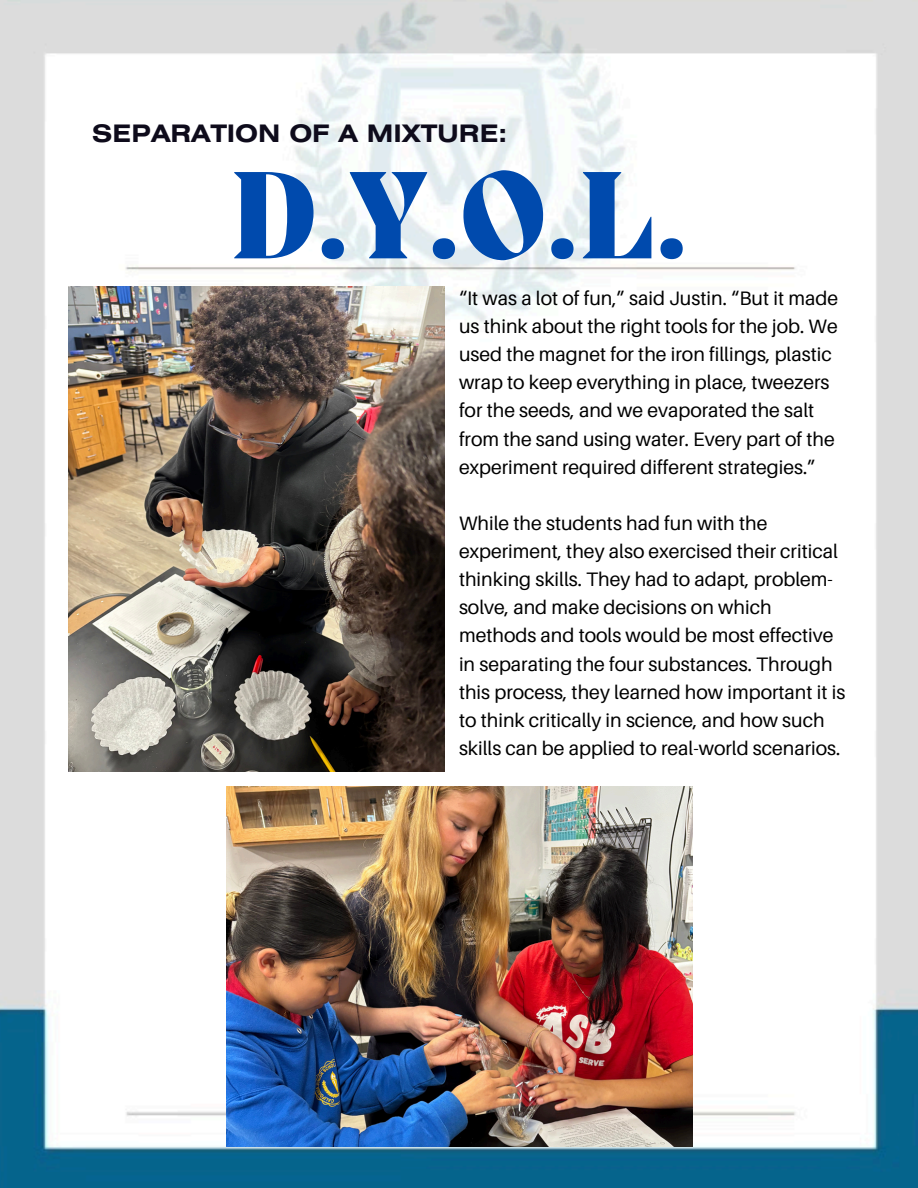
<style>
.page{position:relative;width:918px;height:1188px;background:#fff}
.page>*{position:absolute;margin:0;border:0;box-sizing:border-box;transform-origin:0 0}
.t1{font:800 127.8px "Migra";color:#004aad}
.t2{font:700 24.15px "Helios Ext";color:#0e0b1b}
.t3{font:19.5px/28.2px "Aileron";color:#000}
</style>
<div class="page">
<img style="left:0;top:0;width:918px;height:1188px">
<img style="left:68px;top:286px;width:376px;height:485px">
<img style="left:226px;top:787px;width:466px;height:360px">
<p class="t2" style="left:92px;top:124px;width:417px">SEPARATION OF A MIXTURE:</p>
<p class="t1" style="left:230px;top:155px;width:459px">D.Y.O.L.</p>
<h2 class="t3" style="left:459px;top:284px;width:381px">“It was a lot of fun,” said Justin. “But it made us think about the right tools for the job. We used the magnet for the iron fillings, plastic wrap to keep everything in place, tweezers for the seeds, and we evaporated the salt from the sand using water. Every part of the experiment required different strategies.”</h2>
<h1 class="t3" style="left:459px;top:509px;width:388px">While the students had fun with the experiment, they also exercised their critical thinking skills. They had to adapt, problem&shy;solve, and make decisions on which methods and tools would be most effective in separating the four substances. Through this process, they learned how important it is to think critically in science, and how such skills can be applied to real-world scenarios.</h1>
</div>
